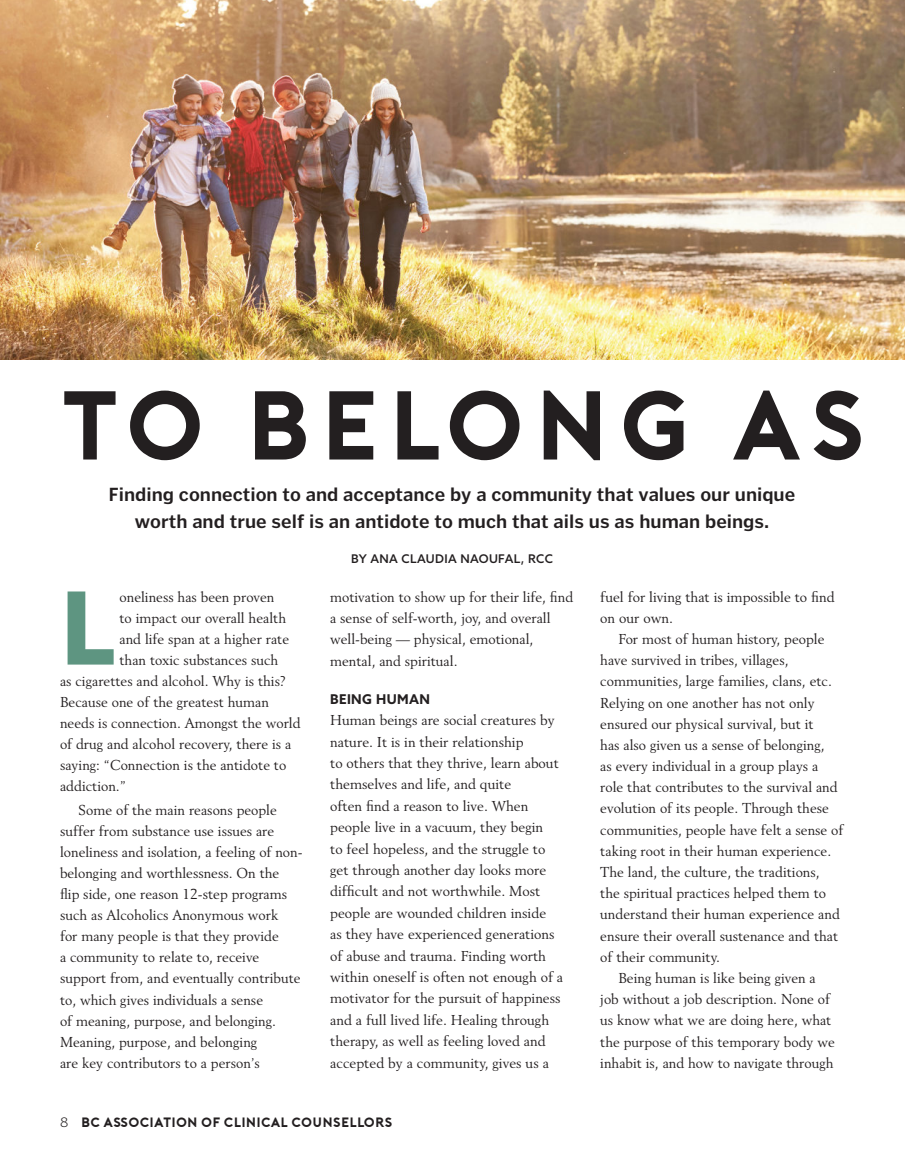
<style>
.page{position:relative;width:905px;height:1161px;background:#fff}
.page>*{position:absolute;margin:0;border:0;box-sizing:border-box;transform-origin:0 0}
.t1{font:700 103.2px "Avenir Next";color:#5e9581}
.t2{font:97.5px "Porter Bold DEMO";letter-spacing:.08em;color:#231f20}
.t3{font:700 18.75px/27px "Poynter Text Sans";color:#231f20;text-align:center}
.t4{font:14.25px/21.5px "Revival 565 BT";color:#231f20}
.t5{font:13.5px "Porter Bold DEMO";color:#231f20}
.t6{font:700 13.5px "Azo Sans";letter-spacing:.03em;color:#231f20}
.t7{font:500 12px "Azo Sans";letter-spacing:.03em;color:#231f20}
.s1{font-family:"Poynter Text Sans";font-weight:300}
</style>
<div class="page">
<img style="left:0;top:0;width:904px;height:360px">
<h2 class="t2" style="left:60px;top:374px;width:808px">TO BELONG AS</h2>
<h3 class="t3" style="left:109px;top:481px;width:687px">Finding connection to and acceptance by a community that values our unique worth and true self is an antidote to much that ails us as human beings.</h3>
<p class="t7" style="left:351px;top:551px;width:203px">BY ANA CLAUDIA NAOUFAL, RCC</p>
<h1 class="t1" style="left:60px;top:539px;width:56px">L</h1>
<p class="t4" style="left:119px;top:586px;width:156px">oneliness has been proven</p>
<p class="t4" style="left:600px;top:586px;width:236px">fuel for living that is impossible to find on our own.</p>
<p class="t4" style="left:618px;top:628px;width:208px">For most of human history, people</p>
<p class="t4" style="left:600px;top:649px;width:190px">have survived in tribes, villages,</p>
<p class="t4" style="left:600px;top:670px;width:233px">communities, large families, clans, etc.</p>
<p class="t4" style="left:600px;top:692px;width:216px">Relying on one another has not only</p>
<p class="t4" style="left:600px;top:713px;width:215px">ensured our physical survival, but it</p>
<p class="t4" style="left:600px;top:734px;width:226px">has also given us a sense of belonging,</p>
<p class="t4" style="left:600px;top:755px;width:220px">as every individual in a group plays a</p>
<p class="t4" style="left:600px;top:776px;width:239px">role that contributes to the survival and</p>
<p class="t4" style="left:600px;top:798px;width:230px">evolution of its people. Through these</p>
<p class="t4" style="left:600px;top:819px;width:245px">communities, people have felt a sense of</p>
<p class="t4" style="left:600px;top:840px;width:232px">taking root in their human experience.</p>
<p class="t4" style="left:600px;top:861px;width:221px">The land, the culture, the traditions,</p>
<p class="t4" style="left:600px;top:882px;width:227px">the spiritual practices helped them to</p>
<p class="t4" style="left:600px;top:904px;width:241px">understand their human experience and</p>
<p class="t4" style="left:600px;top:925px;width:239px">ensure their overall sustenance and that</p>
<p class="t4" style="left:600px;top:946px;width:121px">of their community.</p>
<p class="t4" style="left:618px;top:967px;width:199px">Being human is like being given a</p>
<p class="t4" style="left:600px;top:988px;width:231px">job without a job description. None of</p>
<p class="t4" style="left:600px;top:1009px;width:233px">us know what we are doing here, what</p>
<p class="t4" style="left:600px;top:1031px;width:236px">the purpose of this temporary body we</p>
<p class="t4" style="left:600px;top:1052px;width:235px">inhabit is, and how to navigate through</p>
<p class="t4" style="left:330px;top:586px;width:244px">motivation to show up for their life, find a sense of self-worth, joy, and overall well-being — physical, emotional, mental, and spiritual.</p>
<p class="t6" style="left:330px;top:690px;width:101px">BEING HUMAN</p>
<p class="t4" style="left:330px;top:709px;width:234px">Human beings are social creatures by nature. It is in their relationship<br>to others that they thrive, learn about themselves and life, and quite<br>often find a reason to live. When people live in a vacuum, they begin<br>to feel hopeless, and the struggle to get through another day looks more difficult and not worthwhile. Most people are wounded children inside<br>as they have experienced generations of abuse and trauma. Finding worth within oneself is often not enough of a motivator for the pursuit of happiness and a full lived life. Healing through therapy, as well as feeling loved and accepted by a community, gives us a</p>
<p class="t4" style="left:119px;top:607px;width:168px">to impact our overall health</p>
<p class="t4" style="left:119px;top:628px;width:171px">and life span at a higher rate</p>
<p class="t4" style="left:119px;top:649px;width:160px">than toxic substances such</p>
<p class="t4" style="left:60px;top:670px;width:227px">as cigarettes and alcohol. Why is this?</p>
<p class="t4" style="left:60px;top:691px;width:210px">Because one of the greatest human</p>
<p class="t4" style="left:60px;top:712px;width:242px">needs is connection. Amongst the world</p>
<p class="t4" style="left:60px;top:733px;width:233px">of drug and alcohol recovery, there is a</p>
<p class="t4" style="left:60px;top:754px;width:228px">saying: “Connection is the antidote to</p>
<p class="t4" style="left:60px;top:775px;width:67px">addiction.”</p>
<p class="t4" style="left:60px;top:799px;width:244px;line-height:21px;text-indent:18px">Some of the main reasons people suffer from substance use issues are loneliness and isolation, a feeling of non&shy;belonging and worthlessness. On the<br>flip side, one reason 12-step programs such as Alcoholics Anonymous work<br>for many people is that they provide<br>a community to relate to, receive support from, and eventually contribute to, which gives individuals a sense<br>of meaning, purpose, and belonging.<br>Meaning, purpose, and belonging<br>are key contributors to a person’s</p>
<p class="t5" style="left:60px;top:1115px;width:334px"><span class="s1">8</span> BC ASSOCIATION OF CLINICAL COUNSELLORS</p>
</div>
